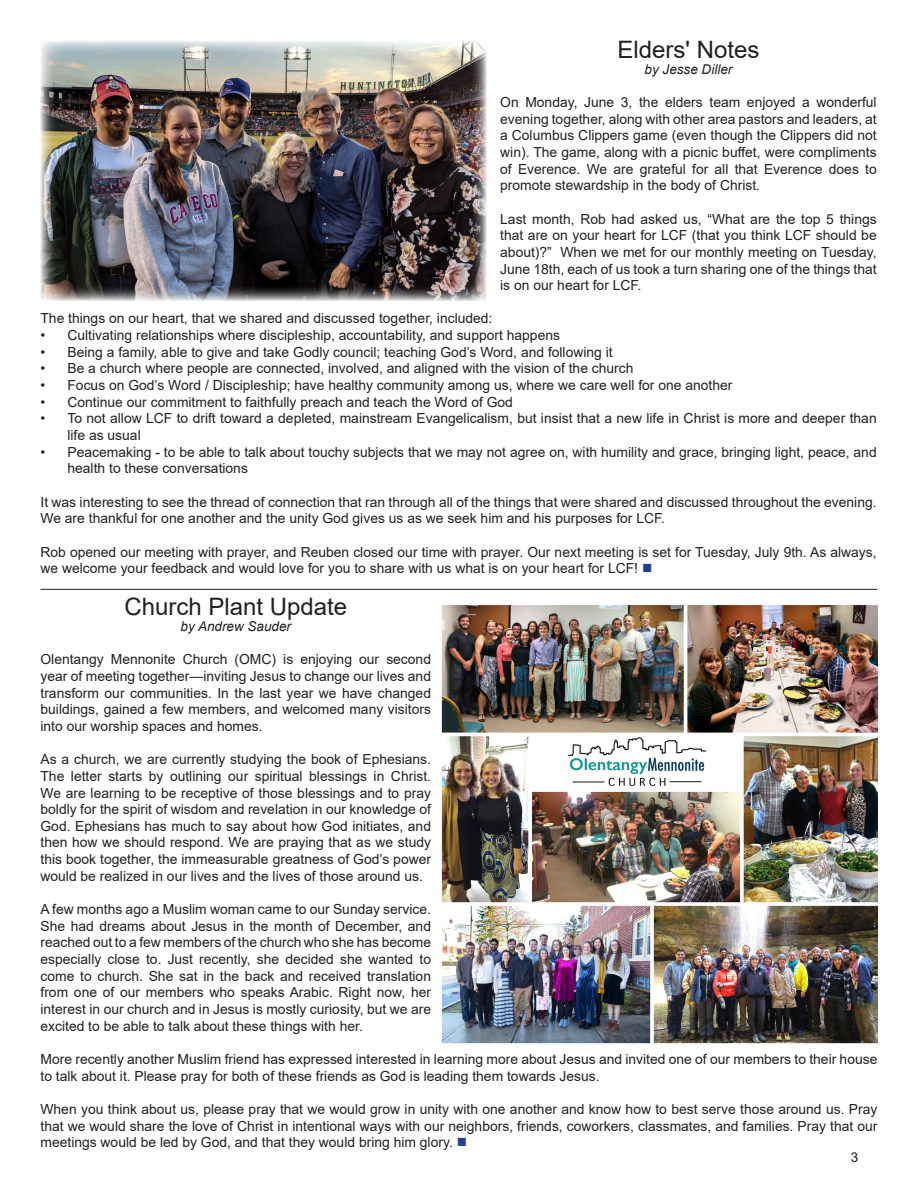
<style>
.page{position:relative;width:918px;height:1188px;background:#fff}
.page>*{position:absolute;margin:0;border:0;box-sizing:border-box;transform-origin:0 0}
.t1{font:24px "Arial";color:#231f20}
.body_text{font:13.8px/16.6px "Arial";color:#231f20;text-align:justify}
.by_author{font:italic 13.5px "Arial";color:#231f20}
.t2{font:13.5px "Arial";color:#231f20}
.s1{color:#253f8e}
</style>
<div class="page">
<img style="left:40px;top:40px;width:446px;height:261px">
<hr style="left:40px;top:589px;width:838px;height:1px;background:#231f20">
<img style="left:441px;top:605px;width:437px;height:439px">
<p class="t1" style="left:618px;top:33px;width:143px">Elders' Notes</p>
<p class="by_author" style="left:645px;top:61px;width:89px">by Jesse Diller</p>
<p class="body_text" style="left:500px;top:94px;width:378px">On Monday, June 3, the elders team enjoyed a wonderful evening together, along with other area pastors and leaders, at a Columbus Clippers game (even though the Clippers did not win). The game, along with a picnic buffet, were compliments of Everence. We are grateful for all that Everence does to promote stewardship in the body of Christ.</p>
<p class="body_text" style="left:500px;top:210px;width:378px">Last month, Rob had asked us, “What are the top 5 things that are on your heart for LCF (that you think LCF should be about)?” When we met for our monthly meeting on Tuesday, June 18th, each of us took a turn sharing one of the things that is on our heart for LCF.</p>
<p class="body_text" style="left:40px;top:310px;width:453px">The things on our heart, that we shared and discussed together, included:</p>
<p class="body_text" style="left:40px;top:327px;width:521px">• Cultivating relationships where discipleship, accountability, and support happens</p>
<p class="body_text" style="left:40px;top:344px;width:574px">• Being a family, able to give and take Godly council; teaching God’s Word, and following it</p>
<p class="body_text" style="left:40px;top:360px;width:595px">• Be a church where people are connected, involved, and aligned with the vision of the church</p>
<p class="body_text" style="left:40px;top:377px;width:693px">• Focus on God’s Word / Discipleship; have healthy community among us, where we care well for one another</p>
<p class="body_text" style="left:40px;top:393px;width:474px">• Continue our commitment to faithfully preach and teach the Word of God</p>
<p class="body_text" style="left:68px;top:410px;width:811px;text-indent:-27px">• To not allow LCF to drift toward a depleted, mainstream Evangelicalism, but insist that a new life in Christ is more and deeper than life as usual</p>
<p class="body_text" style="left:68px;top:443px;width:811px;text-indent:-27px">• Peacemaking - to be able to talk about touchy subjects that we may not agree on, with humility and grace, bringing light, peace, and health to these conversations</p>
<p class="body_text" style="left:40px;top:493px;width:838px">It was interesting to see the thread of connection that ran through all of the things that were shared and discussed throughout the evening.<br>We are thankful for one another and the unity God gives us as we seek him and his purposes for LCF.</p>
<p class="body_text" style="left:40px;top:543px;width:838px">Rob opened our meeting with prayer, and Reuben closed our time with prayer. Our next meeting is set for Tuesday, July 9th. As always, we welcome your feedback and would love for you to share with us what is on your heart for LCF! <span class="s1">■</span></p>
<p class="t1" style="left:124px;top:590px;width:224px">Church Plant Update</p>
<p class="by_author" style="left:181px;top:618px;width:112px">by Andrew Sauder</p>
<p class="body_text" style="left:40px;top:651px;width:392px">Olentangy Mennonite Church (OMC) is enjoying our second year of meeting together—inviting Jesus to change our lives and transform our communities. In the last year we have changed buildings, gained a few members, and welcomed many visitors into our worship spaces and homes.</p>
<p class="body_text" style="left:40px;top:751px;width:392px">As a church, we are currently studying the book of Ephesians.<br>The letter starts by outlining our spiritual blessings in Christ.<br>We are learning to be receptive of those blessings and to pray boldly for the spirit of wisdom and revelation in our knowledge of God. Ephesians has much to say about how God initiates, and then how we should respond. We are praying that as we study this book together, the immeasurable greatness of God’s power would be realized in our lives and the lives of those around us.</p>
<p class="body_text" style="left:40px;top:901px;width:392px">A few months ago a Muslim woman came to our Sunday service.<br>She had dreams about Jesus in the month of December, and reached out to a few members of the church who she has become especially close to. Just recently, she decided she wanted to come to church. She sat in the back and received translation from one of our members who speaks Arabic. Right now, her interest in our church and in Jesus is mostly curiosity, but we are excited to be able to talk about these things with her.</p>
<p class="body_text" style="left:40px;top:1051px;width:838px">More recently another Muslim friend has expressed interested in learning more about Jesus and invited one of our members to their house to talk about it. Please pray for both of these friends as God is leading them towards Jesus.</p>
<p class="body_text" style="left:40px;top:1101px;width:839px">When you think about us, please pray that we would grow in unity with one another and know how to best serve those around us. Pray that we would share the love of Christ in intentional ways with our neighbors, friends, coworkers, classmates, and families. Pray that our meetings would be led by God, and that they would bring him glory. <span class="s1">■</span></p>
<p class="t2" style="left:851px;top:1148px;width:9px">3</p>
</div>
